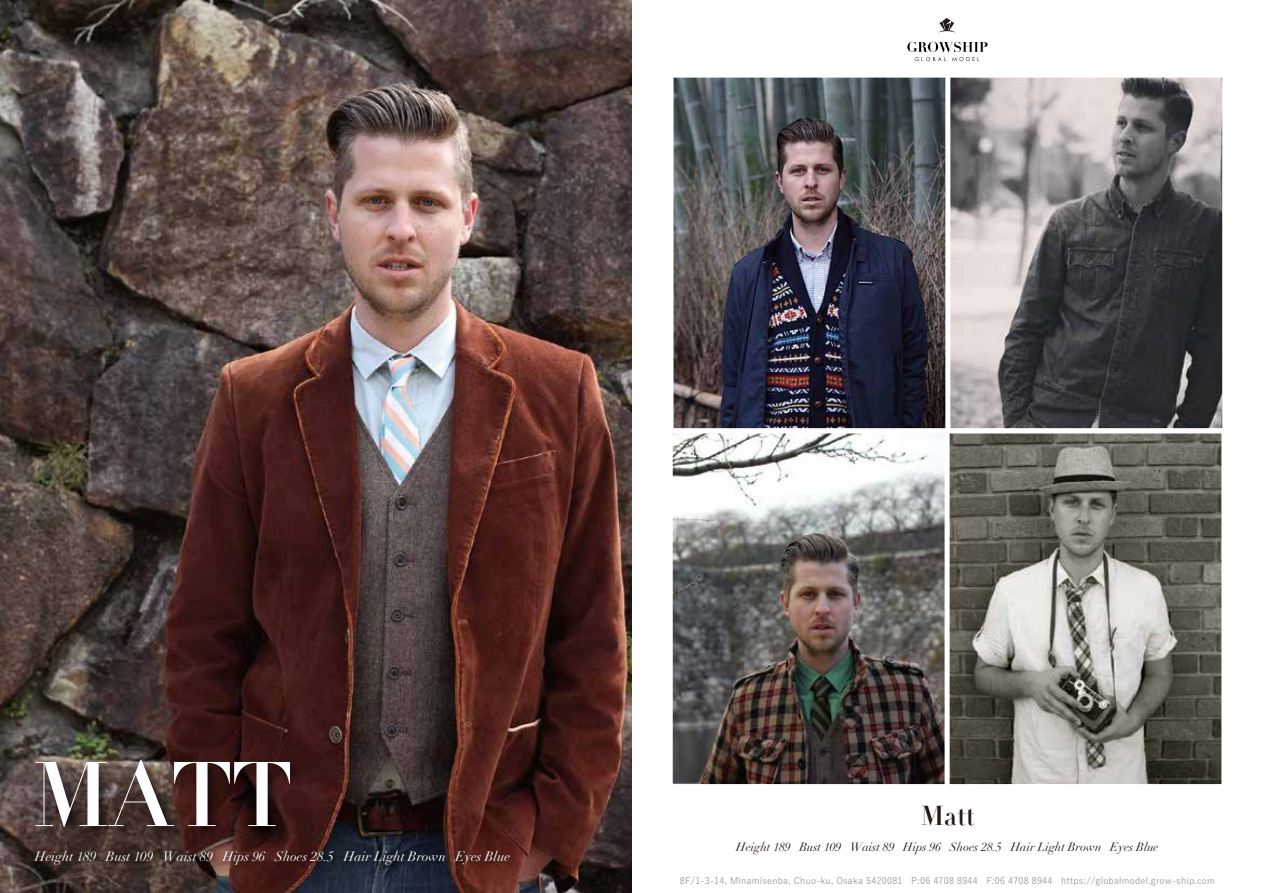
<style>
.page{position:relative;width:1263px;height:893px;background:#fff}
.page>*{position:absolute;margin:0;border:0;box-sizing:border-box;transform-origin:0 0}
.t1{font:90px "Didot LT Pro Headline";color:#fff}
.t2{font:27px "Didot LT Pro Headline";color:#221815}
.t3{font:italic 13.5px "Didot LT Pro";color:#fff}
.t4{font:italic 12px "Didot LT Pro";color:#221815}
.t5{font:9px "Yu Gothic";letter-spacing:.025em;color:#898989}
</style>
<div class="page">
<img style="left:0;top:0;width:631px;height:893px">
<img style="left:673px;top:78px;width:272px;height:350px">
<img style="left:950px;top:78px;width:272px;height:350px">
<img style="left:673px;top:433px;width:271px;height:351px">
<img style="left:949px;top:433px;width:272px;height:351px">
<img style="left:23px;top:740px;width:591px;height:132px">
<img style="left:29px;top:845px;width:581px;height:32px">
<svg style="left:938px;top:18px;width:18px;height:15px"></svg>
<svg style="left:907px;top:42px;width:81px;height:19px"></svg>
<h1 class="t1" style="left:32px;top:739px;width:262px">MATT</h1>
<h3 class="t3" style="left:35px;top:848px;width:477px">Height 189 Bust 109 Waist 89 Hips 96 Shoes 28.5 Hair Light Brown Eyes Blue</h3>
<h2 class="t2" style="left:921px;top:799px;width:55px">Matt</h2>
<h3 class="t4" style="left:736px;top:839px;width:424px">Height 189 Bust 109 Waist 89 Hips 96 Shoes 28.5 Hair Light Brown Eyes Blue</h3>
<p class="t5" style="left:680px;top:872px;width:536px">8F/1-3-14, Minamisenba, Chuo-ku, Osaka 5420081 P:06 4708 8944 F:06 4708 8944 https://globalmodel.grow-ship.com</p>
</div>
